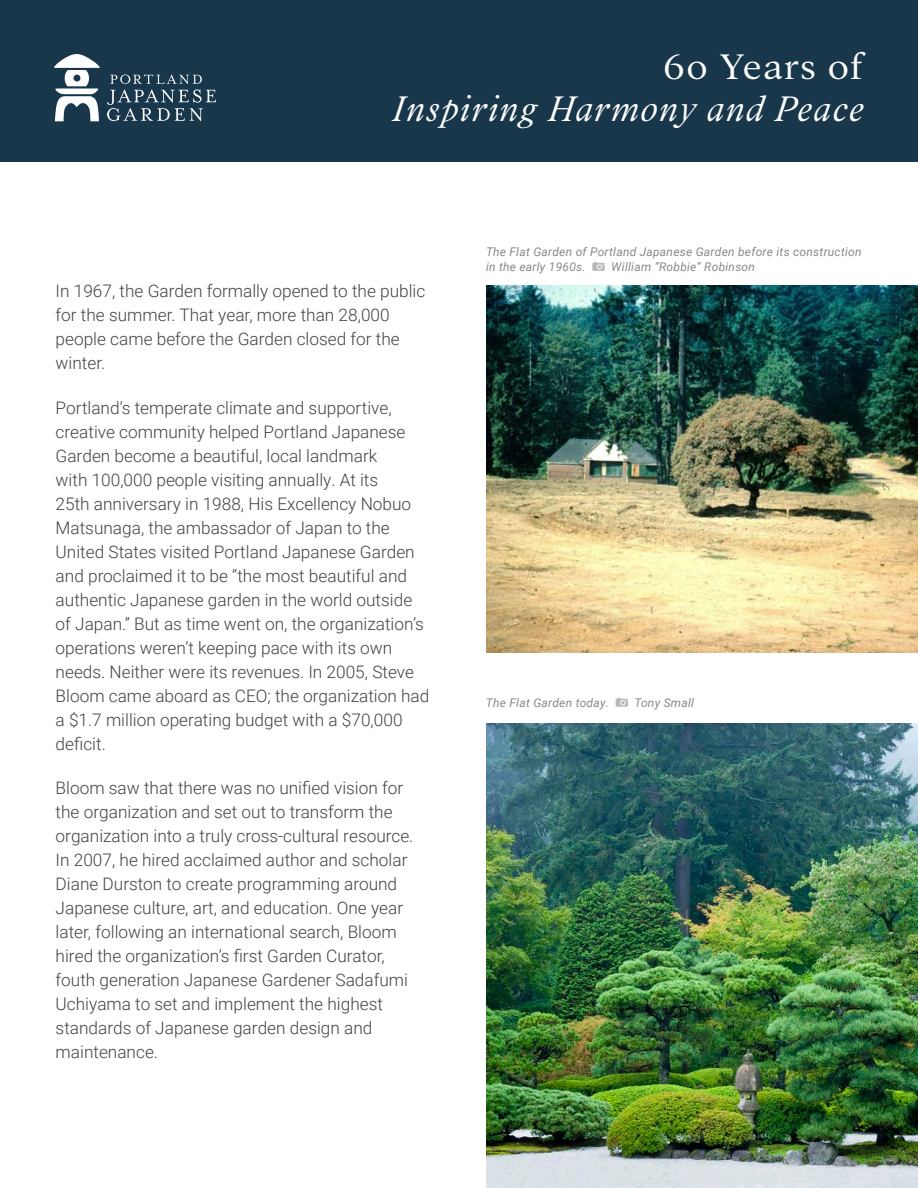
<style>
.page{position:relative;width:918px;height:1188px;background:#fff}
.page>*{position:absolute;margin:0;border:0;box-sizing:border-box;transform-origin:0 0}
.t1{font:italic 300 39px/42px "Addington CF";letter-spacing:.04em;color:#fff;text-align:right}
.t2{font:300 17.25px/24px "Roboto";color:#434144}
.t3{font:italic 12px/15px "Roboto";letter-spacing:.02em;color:#8c8789}
.s1{font-style:normal}
</style>
<div class="page">
<div style="left:0;top:0;width:918px;height:162px;background:#19374a"></div>
<svg style="left:54px;top:54px;width:46px;height:67px"></svg>
<svg style="left:107px;top:75px;width:109px;height:46px"></svg>
<img style="left:486px;top:285px;width:432px;height:367px">
<img style="left:486px;top:723px;width:432px;height:465px">
<svg style="left:592px;top:262px;width:13px;height:9px"></svg>
<svg style="left:616px;top:698px;width:12px;height:9px"></svg>
<p class="t1" style="left:393px;top:47px;width:473px"><span class="s1">60 Years of<br></span>Inspiring Harmony and Peace</p>
<p class="t2" style="left:56px;top:279px;width:371px">In 1967, the Garden formally opened to the public for the summer. That year, more than 28,000 people came before the Garden closed for the winter.</p>
<p class="t2" style="left:56px;top:395px;width:375px">Portland’s temperate climate and supportive, creative community helped Portland Japanese Garden become a beautiful, local landmark<br>with 100,000 people visiting annually. At its<br>25th anniversary in 1988, His Excellency Nobuo Matsunaga, the ambassador of Japan to the United States visited Portland Japanese Garden and proclaimed it to be “the most beautiful and authentic Japanese garden in the world outside of Japan.” But as time went on, the organization’s operations weren’t keeping pace with its own needs. Neither were its revenues. In 2005, Steve Bloom came aboard as CEO; the organization had a $1.7 million operating budget with a $70,000 deficit.</p>
<p class="t2" style="left:56px;top:775px;width:359px">Bloom saw that there was no unified vision for the organization and set out to transform the organization into a truly cross-cultural resource.<br>In 2007, he hired acclaimed author and scholar Diane Durston to create programming around Japanese culture, art, and education. One year later, following an international search, Bloom hired the organization’s first Garden Curator, fouth generation Japanese Gardener Sadafumi Uchiyama to set and implement the highest standards of Japanese garden design and maintenance.</p>
<p class="t3" style="left:486px;top:244px;width:377px">The Flat Garden of Portland Japanese Garden before its construction in the early 1960s.</p>
<p class="t3" style="left:611px;top:259px;width:145px">William “Robbie” Robinson</p>
<p class="t3" style="left:486px;top:694px;width:125px">The Flat Garden today.</p>
<p class="t3" style="left:634px;top:694px;width:61px">Tony Small</p>
</div>
